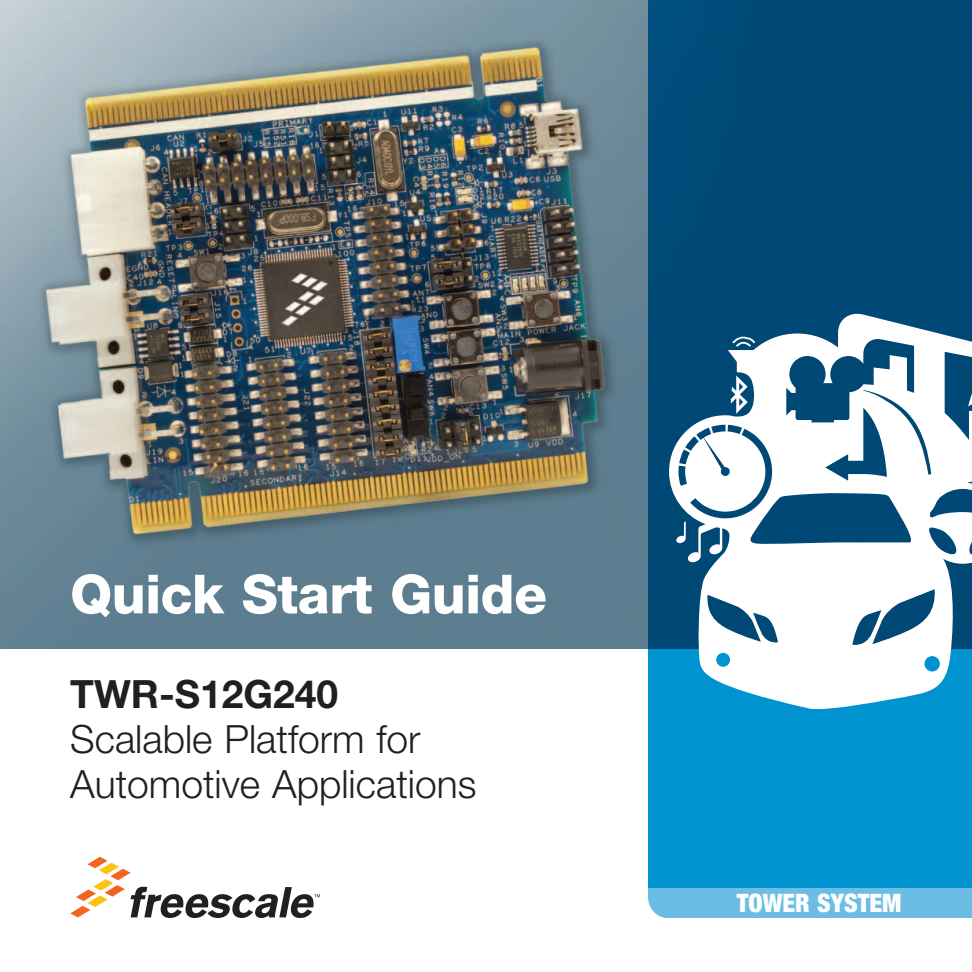
<style>
.page{position:relative;width:972px;height:972px;background:#fff}
.page>*{position:absolute;margin:0;border:0;box-sizing:border-box;transform-origin:0 0}
.t1{font:800 54px "Helvetica Neue LT Pro";letter-spacing:-.01em;color:#fff}
.t2{font:300 39px/45px "Helvetica Neue LT Pro";color:#231f20}
.t3{font:700 39px "Helvetica Neue LT Pro";color:#231f20}
.t4{font:900 condensed 25.5px "Helvetica Neue LT Pro";color:#fff}
</style>
<div class="page">
<img style="left:0;top:0;width:648px;height:648px">
<div style="left:648px;top:888px;width:324px;height:30px;background:#6bbde5"></div>
<svg style="left:648px;top:0;width:324px;height:888px;background:#006295"></svg>
<svg style="left:70px;top:857px;width:250px;height:61px"></svg>
<svg style="left:669px;top:314px;width:303px;height:396px"></svg>
<h1 class="t1" style="left:70px;top:562px;width:478px">Quick Start Guide</h1>
<p class="t3" style="left:70px;top:669px;width:270px">TWR-S12G240</p>
<p class="t2" style="left:70px;top:716px;width:408px">Scalable Platform for<br>Automotive Applications</p>
<p class="t4" style="left:737px;top:888px;width:166px">TOWER SYSTEM</p>
</div>
